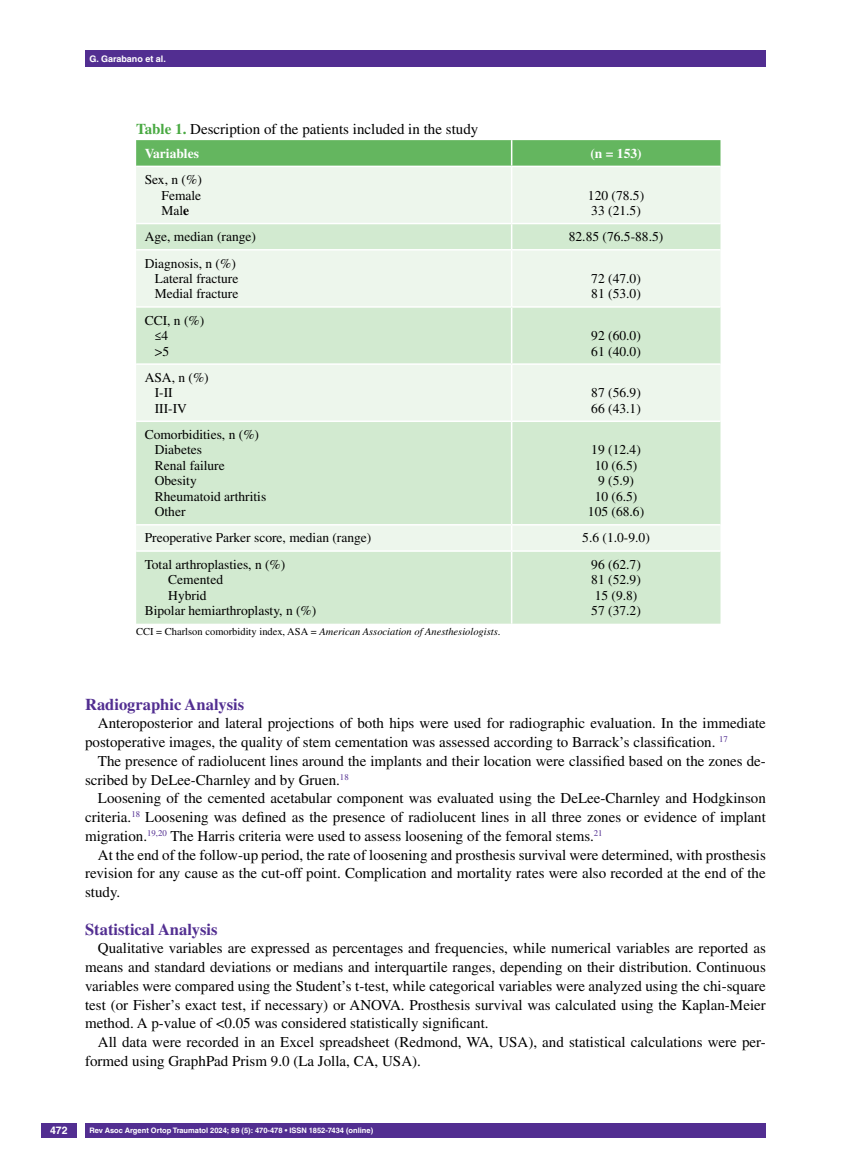
<style>
.page{position:relative;width:851px;height:1170px;background:#fff}
.page>*{position:absolute;margin:0;border:0;box-sizing:border-box;transform-origin:0 0}
.t1{font:700 16.5px "Times LT Std";color:#522e91}
.t2{font:15px/18.8px "Times LT Std";color:#000}
.t3{font:13.5px/15.5px "Times LT Std";color:#000}
.t4{font:700 13.5px "Times LT Std";color:#fff}
.t5{font:italic 10.5px "Times LT Std";color:#000}
.t6{font:700 10.5px "Helvetica LT Std";color:#fff}
.t7{font:700 9px "Helvetica LT Std";color:#fff}
.t8{font:700 7.5px "Helvetica LT Std";color:#fff}
.s1{font-weight:700;color:#49a942}
.s2{font-weight:700}
.s3{font-style:normal}
</style>
<div class="page">
<div style="left:41px;top:1123px;width:36px;height:14px;background:#522e91"></div>
<div style="left:85px;top:50px;width:680px;height:17px;background:#522e91"></div>
<div style="left:85px;top:1123px;width:680px;height:14px;background:#522e91"></div>
<div style="left:136px;top:167px;width:584px;height:56px;background:#edf6ec"></div>
<svg style="left:136px;top:224px;width:584px;height:399px;background:#dbeed9"></svg>
<svg style="left:136px;top:140px;width:584px;height:26px;background:#67b762"></svg>
<hr style="left:511px;top:167px;width:1px;height:56px;background:#fff">
<svg style="left:511px;top:224px;width:1px;height:25px"></svg>
<hr style="left:136px;top:249px;width:375px;height:1px;background:#fff">
<hr style="left:511px;top:249px;width:209px;height:1px;background:#fff">
<hr style="left:511px;top:250px;width:1px;height:56px;background:#fff">
<hr style="left:136px;top:306px;width:375px;height:2px;background:#fff">
<hr style="left:511px;top:306px;width:209px;height:2px;background:#fff">
<hr style="left:511px;top:308px;width:1px;height:55px;background:#fff">
<hr style="left:136px;top:363px;width:375px;height:2px;background:#fff">
<hr style="left:511px;top:363px;width:209px;height:2px;background:#fff">
<hr style="left:511px;top:365px;width:1px;height:55px;background:#fff">
<hr style="left:136px;top:420px;width:375px;height:2px;background:#fff">
<hr style="left:511px;top:420px;width:209px;height:2px;background:#fff">
<hr style="left:511px;top:422px;width:1px;height:102px;background:#fff">
<hr style="left:136px;top:524px;width:375px;height:1px;background:#fff">
<hr style="left:511px;top:524px;width:209px;height:1px;background:#fff">
<svg style="left:511px;top:525px;width:1px;height:25px"></svg>
<hr style="left:136px;top:550px;width:375px;height:1px;background:#fff">
<hr style="left:511px;top:550px;width:209px;height:1px;background:#fff">
<hr style="left:511px;top:551px;width:1px;height:72px;background:#fff">
<p class="t7" style="left:89px;top:53px;width:78px">G. Garabano et al.</p>
<p class="t2" style="left:136px;top:120px;width:343px"><span class="s1">Table 1.</span> Description of the patients included in the study</p>
<p class="t4" style="left:145px;top:145px;width:56px">Variables</p>
<p class="t4" style="left:590px;top:145px;width:53px">(n = 153)</p>
<p class="t3" style="left:161px;top:172px;width:42px;text-align:justify;text-indent:-17px">Sex, n (%)<br>Female Mal<span class="s2">e</span></p>
<p class="t3" style="left:588px;top:187px;width:58px">120 (78.5)<br>33 (21.5)</p>
<p class="t3" style="left:145px;top:229px;width:113px">Age, median (range)</p>
<p class="t3" style="left:568px;top:229px;width:96px">82.85 (76.5-88.5)</p>
<p class="t3" style="left:155px;top:255px;width:85px;text-indent:-10px">Diagnosis, n (%)<br>Lateral fracture<br>Medial fracture</p>
<p class="t3" style="left:591px;top:270px;width:51px">72 (47.0)<br>81 (53.0)</p>
<p class="t3" style="left:155px;top:312px;width:51px;text-indent:-10px">CCI, n (%) ≤4<br>&gt;5</p>
<p class="t3" style="left:155px;top:369px;width:55px;text-indent:-10px">ASA, n (%)<br>I-II<br>III-IV</p>
<p class="t3" style="left:155px;top:426px;width:113px;text-indent:-10px">Comorbidities, n (%)<br>Diabetes<br>Renal failure<br>Obesity<br>Rheumatoid arthritis<br>Other</p>
<p class="t3" style="left:591px;top:328px;width:51px">92 (60.0)<br>61 (40.0)</p>
<p class="t3" style="left:591px;top:385px;width:51px">87 (56.9)<br>66 (43.1)</p>
<p class="t3" style="left:588px;top:442px;width:58px;text-align:center">19 (12.4)<br>10 (6.5)<br>9 (5.9)<br>10 (6.5)<br>105 (68.6)</p>
<p class="t3" style="left:145px;top:530px;width:228px">Preoperative Parker score, median (range)</p>
<p class="t3" style="left:582px;top:530px;width:69px">5.6 (1.0-9.0)</p>
<p class="t3" style="left:145px;top:556px;width:142px">Total arthroplasties, n (%)</p>
<p class="t3" style="left:168px;top:571px;width:56px">Cemented</p>
<p class="t3" style="left:168px;top:587px;width:40px">Hybrid</p>
<p class="t3" style="left:145px;top:602px;width:173px">Bipolar hemiarthroplasty, n (%)</p>
<p class="t3" style="left:591px;top:556px;width:51px">96 (62.7)<br>81 (52.9)<br>15 (9.8)<br>57 (37.2)</p>
<p class="t5" style="left:136px;top:625px;width:366px"><span class="s3">CCI = Charlson comorbidity index, ASA =</span> American Association of Anesthesiologists<span class="s3">.</span></p>
<p class="t1" style="left:85px;top:694px;width:161px">Radiographic Analysis</p>
<p class="t2" style="left:85px;top:713px;width:682px;text-indent:13px">Anteroposterior and lateral projections of both hips were used for radiographic evaluation. In the immediate postoperative images, the quality of stem cementation was assessed according to Barrack’s classification. <sup>17</sup></p>
<p class="t2" style="left:85px;top:751px;width:682px;text-indent:13px">The presence of radiolucent lines around the implants and their location were classified based on the zones de&shy;scribed by DeLee-Charnley and by Gruen.<sup>18</sup></p>
<p class="t2" style="left:85px;top:788px;width:682px;text-align:justify;text-indent:13px">Loosening of the cemented acetabular component was evaluated using the DeLee-Charnley and Hodgkinson criteria.<sup>18</sup> Loosening was defined as the presence of radiolucent lines in all three zones or evidence of implant migration.<sup>19,20</sup> The Harris criteria were used to assess loosening of the femoral stems.<sup>21</sup></p>
<p class="t2" style="left:85px;top:845px;width:682px;text-align:justify;text-indent:13px">At the end of the follow-up period, the rate of loosening and prosthesis survival were determined, with prosthesis revision for any cause as the cut-off point. Complication and mortality rates were also recorded at the end of the study.</p>
<p class="t1" style="left:85px;top:919px;width:134px">Statistical Analysis</p>
<p class="t2" style="left:85px;top:938px;width:682px;text-align:justify;text-indent:13px">Qualitative variables are expressed as percentages and frequencies, while numerical variables are reported as means and standard deviations or medians and interquartile ranges, depending on their distribution. Continuous variables were compared using the Student’s t-test, while categorical variables were analyzed using the chi-square test (or Fisher’s exact test, if necessary) or ANOVA. Prosthesis survival was calculated using the Kaplan-Meier method. A p-value of &lt;0.05 was considered statistically significant.</p>
<p class="t2" style="left:85px;top:1032px;width:682px;text-indent:13px">All data were recorded in an Excel spreadsheet (Redmond, WA, USA), and statistical calculations were per&shy;formed using GraphPad Prism 9.0 (La Jolla, CA, USA).</p>
<p class="t6" style="left:50px;top:1124px;width:19px">472</p>
<p class="t8" style="left:90px;top:1125px;width:285px">Rev Asoc Argent Ortop Traumatol 2024; 89 (5): 470-478 • ISSN 1852-7434 (online)</p>
</div>
